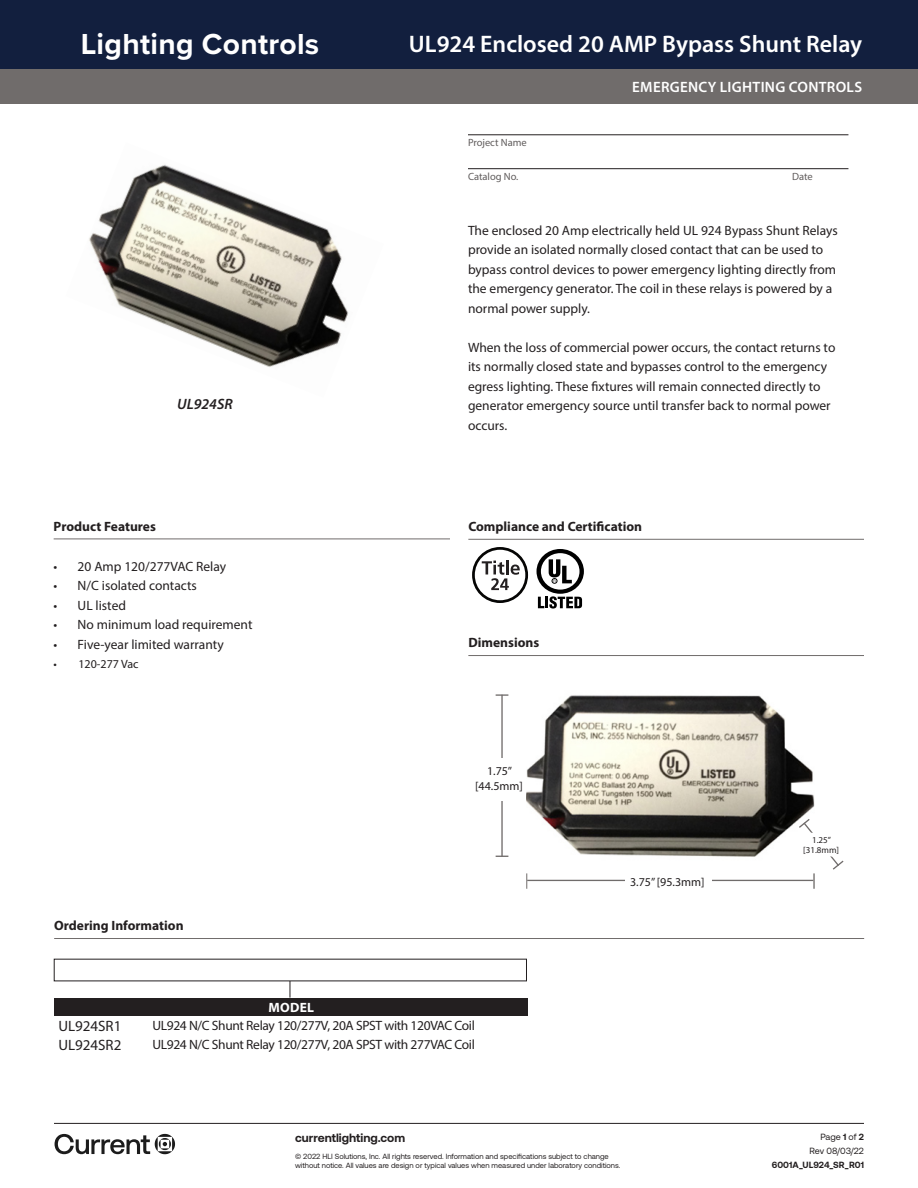
<style>
.page{position:relative;width:918px;height:1188px;background:#fff}
.page>*{position:absolute;margin:0;border:0;box-sizing:border-box;transform-origin:0 0}
.Brand_Name_Placehold{font:700 30px "Proxima Nova";letter-spacing:.01em;color:#fff}
.t1{font:600 24px "Myriad Pro";color:#fff}
.t2{font:600 15px "Myriad Pro";letter-spacing:.02em;color:#fff}
.t3{font:15px "Myriad Pro";color:#231f20}
.t4{font:italic 600 15px "Myriad Pro";color:#231f20}
.t5{font:13.5px/19.5px "Myriad Pro";color:#231f20}
.t6{font:13.5px "Myriad Pro";letter-spacing:-.025em;color:#231f20}
.t7{font:700 13.5px "Myriad Pro";color:#231f20}
.Ordering_Subhead{font:700 13.5px "Myriad Pro";letter-spacing:.02em;color:#fff}
.t8{font:12px/14.4px "Myriad Pro";color:#231f20;text-align:center}
.t9{font:700 12px "Aeonik";color:#231f20}
.t10{font:10.5px "Myriad Pro";color:#615d5d}
.t11{font:9px/14.1px "Aeonik";letter-spacing:-.005em;color:#231f20;text-align:right}
.t12{font:700 9px "Aeonik";color:#231f20}
.t13{font:9px/10.8px "Myriad Pro";color:#231f20;text-align:center}
.t14{font:7.5px/9.8px "Aeonik";color:#231f20}
.s1{font-weight:700}
</style>
<div class="page">
<hr style="left:54px;top:1123px;width:810px;height:1px;background:#231f20">
<svg style="left:55px;top:1134px;width:120px;height:20px"></svg>
<div style="left:0;top:0;width:918px;height:81px;background:#121f3e"></div>
<div style="left:0;top:69px;width:918px;height:34px;background:#706c6b"></div>
<img style="left:526px;top:695px;width:289px;height:162px">
<img style="left:89px;top:164px;width:260px;height:203px">
<hr style="left:527px;top:880px;width:286px;height:1px;background:#706c6b">
<svg style="left:526px;top:873px;width:1px;height:16px"></svg>
<hr style="left:501px;top:695px;width:2px;height:162px;background:#706c6b">
<svg style="left:496px;top:694px;width:12px;height:2px"></svg>
<svg style="left:797px;top:817px;width:47px;height:72px"></svg>
<div style="left:625px;top:870px;width:86px;height:27px;background:#fff"></div>
<div style="left:492px;top:758px;width:20px;height:42px;background:#fff"></div>
<div style="left:800px;top:833px;width:42px;height:24px;background:#fff"></div>
<div style="left:472px;top:547px;width:56px;height:56px;border:3px solid #050504;border-radius:50%"></div>
<hr style="left:506px;top:560px;width:3px;height:14px;background:#231f20">
<svg style="left:482px;top:561px;width:38px;height:29px"></svg>
<svg style="left:537px;top:549px;width:47px;height:60px"></svg>
<svg style="left:290px;top:981px;width:1px;height:17px"></svg>
<div style="left:55px;top:998px;width:473px;height:18px;background:#231f20"></div>
<hr style="left:468px;top:135px;width:380px;height:1px;background:#231f20">
<hr style="left:468px;top:168px;width:380px;height:1px;background:#231f20">
<hr style="left:54px;top:539px;width:396px;height:1px;background:#706c6b">
<hr style="left:54px;top:938px;width:810px;height:1px;background:#706c6b">
<hr style="left:468px;top:539px;width:396px;height:1px;background:#706c6b">
<hr style="left:468px;top:655px;width:396px;height:1px;background:#706c6b">
<p class="Brand_Name_Placehold" style="left:81px;top:22px;width:240px">Lighting Controls</p>
<p class="t4" style="left:177px;top:394px;width:57px">UL924SR</p>
<p class="t7" style="left:54px;top:517px;width:104px">Product Features</p>
<p class="t5" style="left:54px;top:556px;width:174px">• 20 Amp 120/277VAC Relay</p>
<p class="t5" style="left:54px;top:576px;width:145px">• N/C isolated contacts</p>
<p class="t5" style="left:54px;top:595px;width:74px">• UL listed</p>
<p class="t5" style="left:54px;top:615px;width:200px">• No minimum load requirement</p>
<p class="t5" style="left:54px;top:634px;width:172px">• Five-year limited warranty</p>
<p class="t8" style="left:54px;top:657px;width:86px">• 120-277 Vac</p>
<p class="t7" style="left:54px;top:916px;width:131px">Ordering Information</p>
<p class="Ordering_Subhead" style="left:268px;top:999px;width:47px">MODEL</p>
<p class="t1" style="left:409px;top:28px;width:455px">UL924 Enclosed 20 AMP Bypass Shunt Relay</p>
<p class="t2" style="left:632px;top:77px;width:231px">EMERGENCY LIGHTING CONTROLS</p>
<p class="t10" style="left:468px;top:136px;width:60px">Project Name</p>
<p class="t10" style="left:468px;top:170px;width:52px">Catalog No.</p>
<p class="t10" style="left:792px;top:170px;width:22px">Date</p>
<p class="t5" style="left:468px;top:220px;width:371px">The enclosed 20 Amp electrically held UL 924 Bypass Shunt Relays provide an isolated normally closed contact that can be used to bypass control devices to power emergency lighting directly from the emergency generator. The coil in these relays is powered by a normal power supply.</p>
<p class="t5" style="left:468px;top:337px;width:369px">When the loss of commercial power occurs, the contact returns to its normally closed state and bypasses control to the emergency egress lighting. These fixtures will remain connected directly to generator emergency source until transfer back to normal power occurs.</p>
<p class="t7" style="left:468px;top:517px;width:175px">Compliance and Certification</p>
<p class="t7" style="left:468px;top:634px;width:72px">Dimensions</p>
<p class="t8" style="left:475px;top:764px;width:49px">1.75” [44.5mm]</p>
<p class="t8" style="left:630px;top:874px;width:76px">3.75” [95.3mm]</p>
<p class="t13" style="left:803px;top:834px;width:37px">1.25” [31.8mm]</p>
<p class="t3" style="left:58px;top:1017px;width:65px">UL924SR1</p>
<p class="t6" style="left:152px;top:1017px;width:324px">UL924 N/C Shunt Relay 120/277V, 20A SPST with 120VAC Coil</p>
<p class="t3" style="left:58px;top:1036px;width:65px">UL924SR2</p>
<p class="t6" style="left:152px;top:1036px;width:324px">UL924 N/C Shunt Relay 120/277V, 20A SPST with 277VAC Coil</p>
<p class="t9" style="left:295px;top:1131px;width:112px">currentlighting.com</p>
<p class="t14" style="left:295px;top:1151px;width:327px">© 2022 HLI Solutions, Inc. All rights reserved. Information and specifications subject to change without notice. All values are design or typical values when measured under laboratory conditions.</p>
<p class="t11" style="left:810px;top:1130px;width:56px">Page <span class="s1">1</span> of <span class="s1">2<br></span>Rev 08/03/22</p>
<p class="t12" style="left:772px;top:1160px;width:94px">6001A_UL924_SR_R01</p>
</div>
